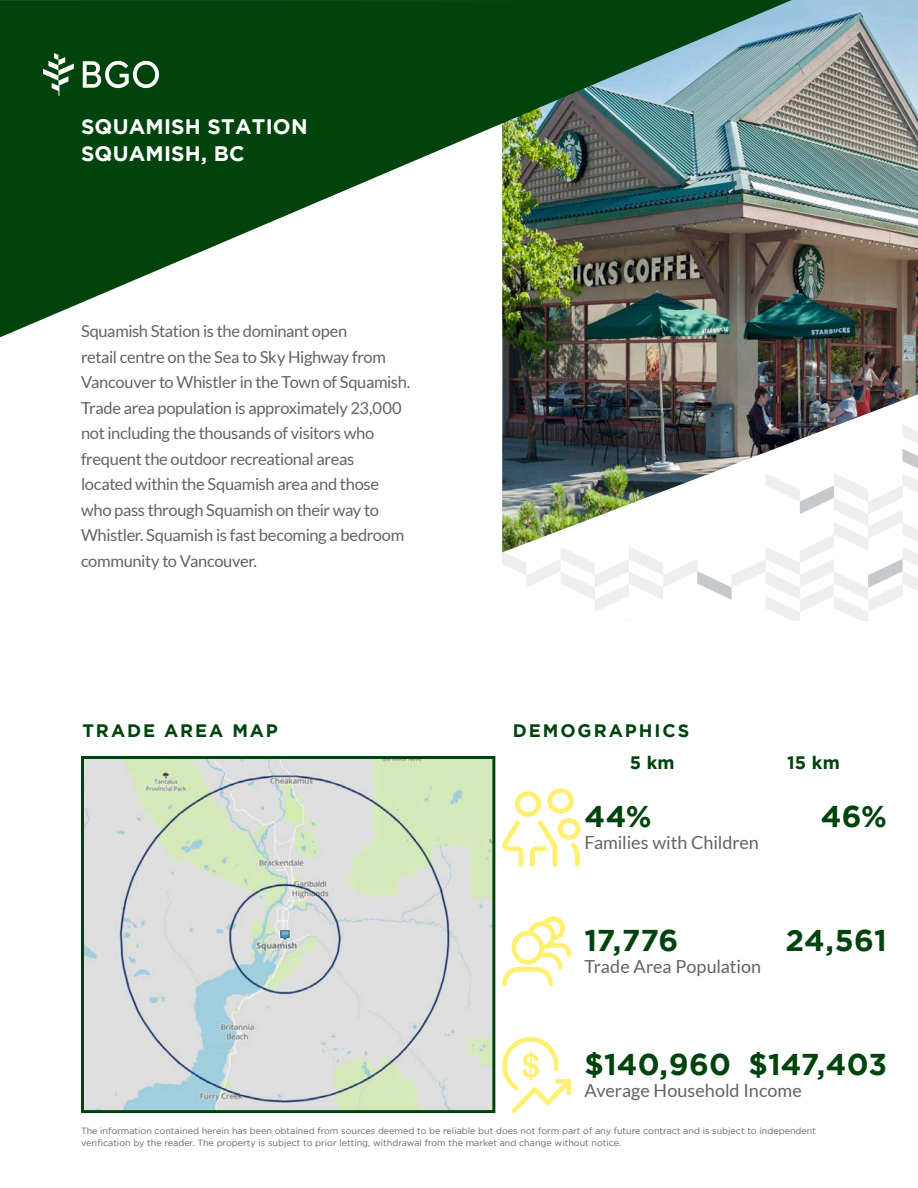
<style>
.page{position:relative;width:918px;height:1188px;background:#fff}
.page>*{position:absolute;margin:0;border:0;box-sizing:border-box;transform-origin:0 0}
.t1{font:700 30px "Gotham";letter-spacing:.005em;color:#00430c}
.t2{font:700 21px "Gotham";letter-spacing:.01em;color:#fff}
.t3{font:18px "Lato";letter-spacing:-.005em;color:#636366}
.t4{font:700 18px "Gotham";letter-spacing:.105em;color:#00430c}
.t5{font:16.5px/25.5px "Lato";letter-spacing:-.02em;color:#636366}
.t6{font:9px/12px "Gotham";color:#636366}
</style>
<div class="page">
<img style="left:502px;top:0;width:416px;height:379px">
<img style="left:0;top:0;width:792px;height:337px">
<svg style="left:502px;top:916px;width:70px;height:70px"></svg>
<svg style="left:502px;top:1036px;width:69px;height:77px"></svg>
<svg style="left:502px;top:788px;width:78px;height:79px"></svg>
<img style="left:85px;top:760px;width:406px;height:349px">
<div style="left:81px;top:756px;width:414px;height:357px;border:3px solid #00430c"></div>
<img style="left:502px;top:379px;width:416px;height:242px">
<img style="left:43px;top:54px;width:115px;height:42px">
<p class="t2" style="left:81px;top:115px;width:228px">SQUAMISH STATION</p>
<p class="t2" style="left:81px;top:142px;width:165px">SQUAMISH, BC</p>
<p class="t5" style="left:81px;top:318px;width:331px">Squamish Station is the dominant open<br>retail centre on the Sea to Sky Highway from Vancouver to Whistler in the Town of Squamish.<br>Trade area population is approximately 23,000 not including the thousands of visitors who frequent the outdoor recreational areas<br>located within the Squamish area and those who pass through Squamish on their way to Whistler. Squamish is fast becoming a bedroom community to Vancouver.</p>
<p class="t4" style="left:82px;top:720px;width:197px">TRADE AREA MAP</p>
<p class="t4" style="left:513px;top:720px;width:178px">DEMOGRAPHICS</p>
<p class="t4" style="left:630px;top:752px;width:46px">5 km</p>
<p class="t4" style="left:787px;top:752px;width:54px">15 km</p>
<p class="t1" style="left:585px;top:799px;width:69px">44%</p>
<p class="t1" style="left:821px;top:799px;width:68px">46%</p>
<p class="t3" style="left:585px;top:833px;width:176px">Families with Children</p>
<p class="t1" style="left:585px;top:923px;width:95px">17,776</p>
<p class="t1" style="left:785px;top:923px;width:103px">24,561</p>
<p class="t3" style="left:585px;top:957px;width:178px">Trade Area Population</p>
<p class="t1" style="left:585px;top:1047px;width:304px">$140,960 $147,403</p>
<p class="t3" style="left:585px;top:1081px;width:219px">Average Household Income</p>
<p class="t6" style="left:81px;top:1124px;width:737px">The information contained herein has been obtained from sources deemed to be reliable but does not form part of any future contract and is subject to independent verification by the reader. The property is subject to prior letting, withdrawal from the market and change without notice.</p>
</div>
